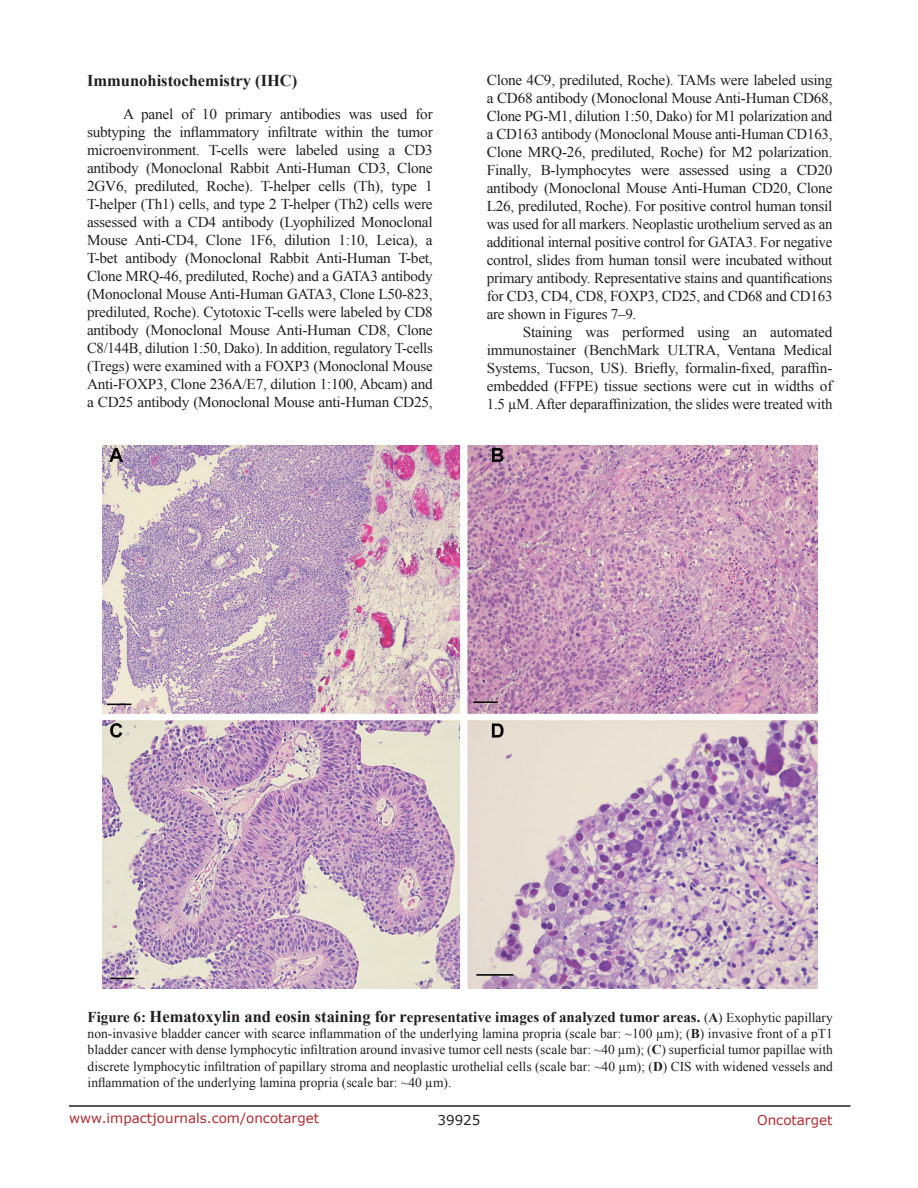
<style>
.page{position:relative;width:918px;height:1188px;background:#fff}
.page>*{position:absolute;margin:0;border:0;box-sizing:border-box;transform-origin:0 0}
.SubHeading_middle{font:700 16.5px "Times New Roman";color:#231f20}
.BodyText{font:15px/18px "Times New Roman";letter-spacing:-.015em;color:#231f20;text-align:justify}
.FigureText{font:700 15px "Times New Roman";color:#231f20}
.FigureText-2{font:13.5px/16.2px "Times New Roman";color:#231f20;text-align:justify}
.t1{font:13.5px "Verdana";color:#ac2b31}
.t2{font:13.5px "Verdana";color:#231f20}
.s1{font-size:16.5px;color:#221e1f}
.s2{font-weight:400;font-size:13.5px}
.s3{font-size:13.5px}
.s4{font-weight:700}
</style>
<div class="page">
<hr style="left:69px;top:1105px;width:781px;height:2px;background:#231f20">
<img style="left:103px;top:446px;width:715px;height:542px">
<p class="SubHeading_middle" style="left:87px;top:69px;width:212px">Immunohistochemistry (IHC)</p>
<p class="BodyText" style="left:87px;top:105px;width:347px;text-indent:36px">A panel of 10 primary antibodies was used for subtyping the inflammatory infiltrate within the tumor microenvironment. T-cells were labeled using a CD3 antibody (Monoclonal Rabbit Anti-Human CD3, Clone 2GV6, prediluted, Roche). T-helper cells (Th), type 1<br>T-helper (Th1) cells, and type 2 T-helper (Th2) cells were assessed with a CD4 antibody (Lyophilized Monoclonal Mouse Anti-CD4, Clone 1F6, dilution 1:10, Leica), a T-bet antibody (Monoclonal Rabbit Anti-Human T-bet, Clone MRQ-46, prediluted, Roche) and a GATA3 antibody (Monoclonal Mouse Anti-Human GATA3, Clone L50-823, prediluted, Roche). Cytotoxic T-cells were labeled by CD8 antibody (Monoclonal Mouse Anti-Human CD8, Clone C8/144B, dilution 1:50, Dako). In addition, regulatory T-cells (Tregs) were examined with a FOXP3 (Monoclonal Mouse Anti-FOXP3, Clone 236A/E7, dilution 1:100, Abcam) and a CD25 antibody (Monoclonal Mouse anti-Human CD25,</p>
<p class="BodyText" style="left:487px;top:71px;width:347px">Clone 4C9, prediluted, Roche). TAMs were labeled using a CD68 antibody (Monoclonal Mouse Anti-Human CD68, Clone PG-M1, dilution 1:50, Dako) for M1 polarization and a CD163 antibody (Monoclonal Mouse anti-Human CD163, Clone MRQ-26, prediluted, Roche) for M2 polarization.<br>Finally, B-lymphocytes were assessed using a CD20 antibody (Monoclonal Mouse Anti-Human CD20, Clone L26, prediluted, Roche). For positive control human tonsil was used for all markers. Neoplastic urothelium served as an additional internal positive control for GATA3. For negative control, slides from human tonsil were incubated without primary antibody. Representative stains and quantifications for CD3, CD4, CD8, FOXP3, CD25, and CD68 and CD163 are shown in Figures 7–9.</p>
<p class="BodyText" style="left:487px;top:323px;width:347px;text-indent:36px">Staining was performed using an automated immunostainer (BenchMark ULTRA, Ventana Medical Systems, Tucson, US). Briefly, formalin-fixed, paraffin&shy;embedded (FFPE) tissue sections were cut in widths of 1.5 µM. After deparaffinization, the slides were treated with</p>
<p class="FigureText" style="left:88px;top:1007px;width:747px">Figure 6: <span class="s1">Hematoxylin and eosin staining for r</span>epresentative images of analyzed tumor areas. <span class="s2">(</span><span class="s3">A</span><span class="s2">) Exophytic papillary</span></p>
<p class="FigureText-2" style="left:88px;top:1025px;width:747px">non-invasive bladder cancer with scarce inflammation of the underlying lamina propria (scale bar: ~100 µm); (<span class="s4">B</span>) invasive front of a pT1 bladder cancer with dense lymphocytic infiltration around invasive tumor cell nests (scale bar: ~40 µm); (<span class="s4">C</span>) superficial tumor papillae with discrete lymphocytic infiltration of papillary stroma and neoplastic urothelial cells (scale bar: ~40 µm); (<span class="s4">D</span>) CIS with widened vessels and inflammation of the underlying lamina propria (scale bar: ~40 µm).</p>
<p class="t1" style="left:69px;top:1109px;width:252px">www.impactjournals.com/oncotarget</p>
<p class="t2" style="left:438px;top:1111px;width:44px">39925</p>
<p class="t1" style="left:757px;top:1111px;width:77px">Oncotarget</p>
</div>
